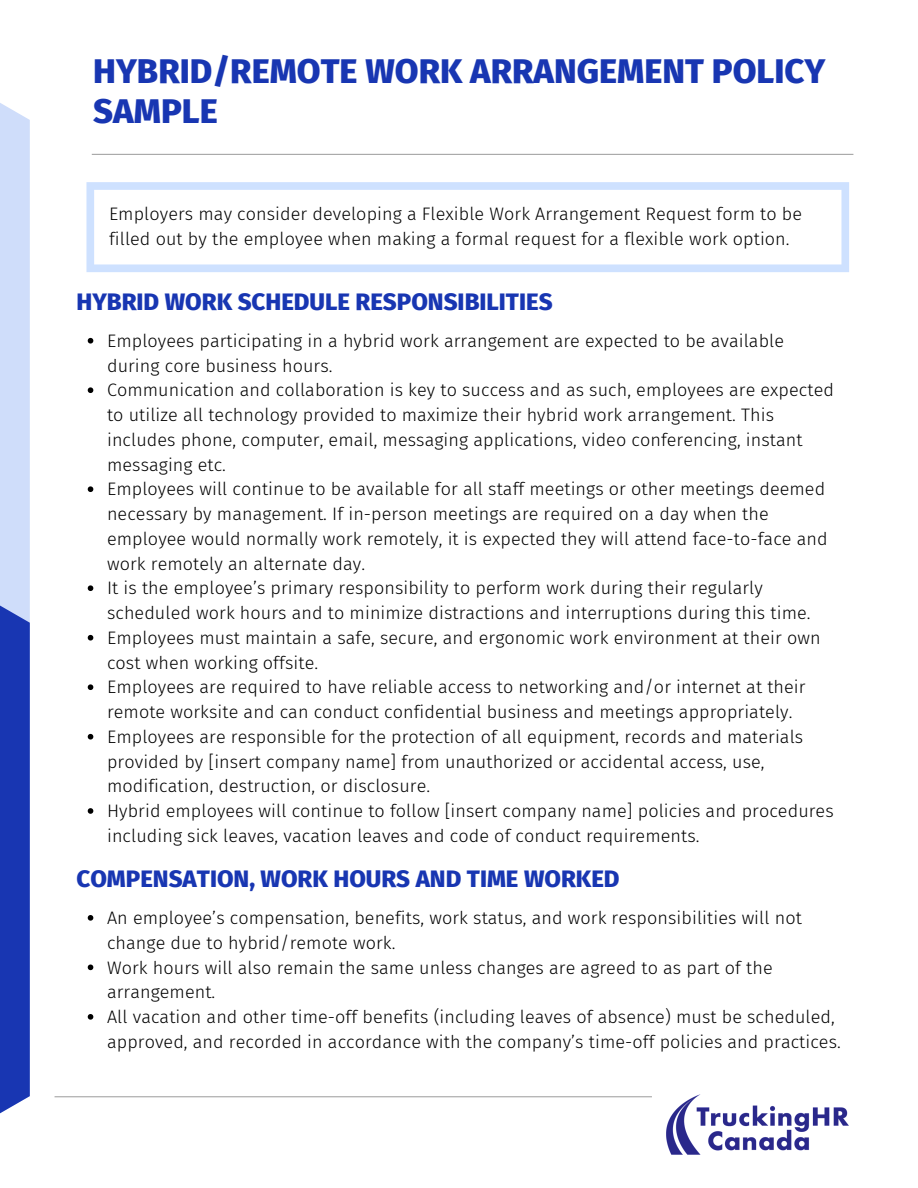
<style>
.page{position:relative;width:918px;height:1188px;background:#fff}
.page>*{position:absolute;margin:0;border:0;box-sizing:border-box;transform-origin:0 0}
.t1{font:800 34.5px/40.5px "Fira Sans";color:#1836b2}
.t2{font:800 24px "Fira Sans";color:#1836b2}
.t3{font:300 18px/24.8px "Fira Sans";letter-spacing:.005em;color:#000}
</style>
<div class="page">
<svg style="left:0;top:103px;width:30px;height:1011px"></svg>
<img style="left:635px;top:1094px;width:214px;height:61px">
<hr style="left:55px;top:1096px;width:597px;height:1px;background:#a6a6a6">
<hr style="left:92px;top:154px;width:761px;height:1px;background:#a6a6a6">
<svg style="left:88px;top:338px;width:5px;height:6px"></svg>
<svg style="left:88px;top:387px;width:5px;height:6px"></svg>
<svg style="left:88px;top:486px;width:5px;height:6px"></svg>
<svg style="left:88px;top:585px;width:5px;height:6px"></svg>
<svg style="left:88px;top:635px;width:5px;height:6px"></svg>
<svg style="left:88px;top:684px;width:5px;height:6px"></svg>
<svg style="left:88px;top:734px;width:5px;height:6px"></svg>
<svg style="left:88px;top:808px;width:5px;height:6px"></svg>
<svg style="left:88px;top:915px;width:5px;height:6px"></svg>
<svg style="left:88px;top:965px;width:5px;height:5px"></svg>
<svg style="left:88px;top:1014px;width:5px;height:6px"></svg>
<svg style="left:86px;top:182px;width:763px;height:90px"></svg>
<h1 class="t1" style="left:93px;top:51px;width:734px">HYBRID/REMOTE WORK ARRANGEMENT POLICY<br>SAMPLE</h1>
<p class="t3" style="left:109px;top:202px;width:695px">Employers may consider developing a Flexible Work Arrangement Request form to be filled out by the employee when making a formal request for a flexible work option.</p>
<h2 class="t2" style="left:76px;top:288px;width:478px">HYBRID WORK SCHEDULE RESPONSIBILITIES</h2>
<p class="t3" style="left:107px;top:329px;width:728px">Employees participating in a hybrid work arrangement are expected to be available during core business hours.<br>Communication and collaboration is key to success and as such, employees are expected to utilize all technology provided to maximize their hybrid work arrangement. This includes phone, computer, email, messaging applications, video conferencing, instant messaging etc.<br>Employees will continue to be available for all staff meetings or other meetings deemed necessary by management. If in-person meetings are required on a day when the employee would normally work remotely, it is expected they will attend face-to-face and work remotely an alternate day.<br>It is the employee’s primary responsibility to perform work during their regularly scheduled work hours and to minimize distractions and interruptions during this time.<br>Employees must maintain a safe, secure, and ergonomic work environment at their own cost when working offsite.<br>Employees are required to have reliable access to networking and/or internet at their remote worksite and can conduct confidential business and meetings appropriately.<br>Employees are responsible for the protection of all equipment, records and materials provided by [insert company name] from unauthorized or accidental access, use, modification, destruction, or disclosure.<br>Hybrid employees will continue to follow [insert company name] policies and procedures including sick leaves, vacation leaves and code of conduct requirements.</p>
<h2 class="t2" style="left:76px;top:865px;width:545px">COMPENSATION, WORK HOURS AND TIME WORKED</h2>
<p class="t3" style="left:107px;top:906px;width:735px">An employee’s compensation, benefits, work status, and work responsibilities will not change due to hybrid/remote work.<br>Work hours will also remain the same unless changes are agreed to as part of the arrangement.<br>All vacation and other time-off benefits (including leaves of absence) must be scheduled, approved, and recorded in accordance with the company’s time-off policies and practices.</p>
</div>
